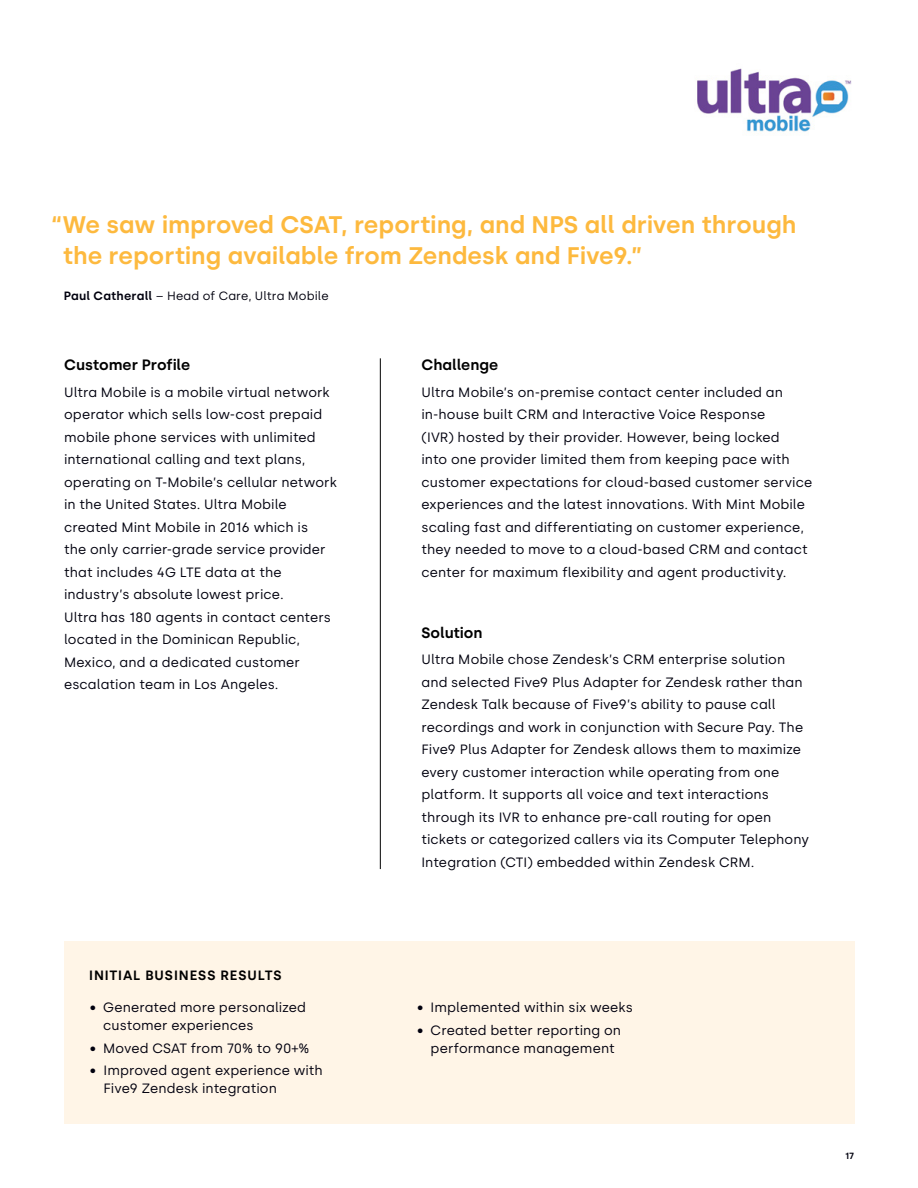
<style>
.page{position:relative;width:918px;height:1188px;background:#fff}
.page>*{position:absolute;margin:0;border:0;box-sizing:border-box;transform-origin:0 0}
.t1{font:600 24px/31.5px "Silka";color:#fdb93e}
.t2{font:600 15px "Silka";color:#000}
.t3{font:13.5px/22.5px "Silka";letter-spacing:.005em;color:#00000e}
.t4{font:600 13.5px "Silka";letter-spacing:.065em;color:#000}
.t5{font:12px "Silka";letter-spacing:.01em;color:#00000e}
.t6{font:600 9px "Silka";color:#00000e}
.s1{font-weight:600}
</style>
<div class="page">
<hr style="left:380px;top:358px;width:1px;height:511px;background:#000">
<img style="left:697px;top:68px;width:155px;height:64px">
<div style="left:64px;top:941px;width:790px;height:183px;background:#fff5e7"></div>
<h1 class="t1" style="left:63px;top:209px;width:735px;text-indent:-12px">“We saw improved CSAT, reporting, and NPS all driven through the reporting available from Zendesk and Five9.”</h1>
<p class="t5" style="left:64px;top:288px;width:266px"><span class="s1">Paul Catherall</span> – Head of Care, Ultra Mobile</p>
<p class="t2" style="left:64px;top:356px;width:128px">Customer Profile</p>
<p class="t3" style="left:64px;top:381px;width:274px">Ultra Mobile is a mobile virtual network operator which sells low-cost prepaid mobile phone services with unlimited international calling and text plans, operating on T-Mobile’s cellular network in the United States. Ultra Mobile created Mint Mobile in 2016 which is<br>the only carrier-grade service provider that includes 4G LTE data at the industry’s absolute lowest price.<br>Ultra has 180 agents in contact centers located in the Dominican Republic, Mexico, and a dedicated customer escalation team in Los Angeles.</p>
<p class="t2" style="left:422px;top:356px;width:78px">Challenge</p>
<p class="t3" style="left:422px;top:381px;width:392px">Ultra Mobile’s on-premise contact center included an in-house built CRM and Interactive Voice Response<br>(IVR) hosted by their provider. However, being locked<br>into one provider limited them from keeping pace with customer expectations for cloud-based customer service experiences and the latest innovations. With Mint Mobile scaling fast and differentiating on customer experience, they needed to move to a cloud-based CRM and contact center for maximum flexibility and agent productivity.</p>
<p class="t2" style="left:422px;top:624px;width:63px">Solution</p>
<p class="t3" style="left:422px;top:648px;width:389px">Ultra Mobile chose Zendesk’s CRM enterprise solution and selected Five9 Plus Adapter for Zendesk rather than Zendesk Talk because of Five9’s ability to pause call recordings and work in conjunction with Secure Pay. The Five9 Plus Adapter for Zendesk allows them to maximize every customer interaction while operating from one platform. It supports all voice and text interactions through its IVR to enhance pre-call routing for open tickets or categorized callers via its Computer Telephony Integration (CTI) embedded within Zendesk CRM.</p>
<p class="t4" style="left:89px;top:967px;width:194px">INITIAL BUSINESS RESULTS</p>
<p class="t3" style="left:103px;top:999px;width:204px;line-height:18px;text-indent:-14px">• Generated more personalized customer experiences</p>
<p class="t3" style="left:90px;top:1037px;width:221px">• Moved CSAT from 70% to 90+%</p>
<p class="t3" style="left:104px;top:1061px;width:221px;line-height:18px;text-indent:-14px">• Improved agent experience with<br>Five9 Zendesk integration</p>
<p class="t3" style="left:417px;top:996px;width:217px">• Implemented within six weeks</p>
<p class="t3" style="left:417px;top:1021px;width:205px;line-height:18px;text-align:center">• Created better reporting on performance management</p>
<p class="t6" style="left:845px;top:1151px;width:11px">17</p>
</div>
